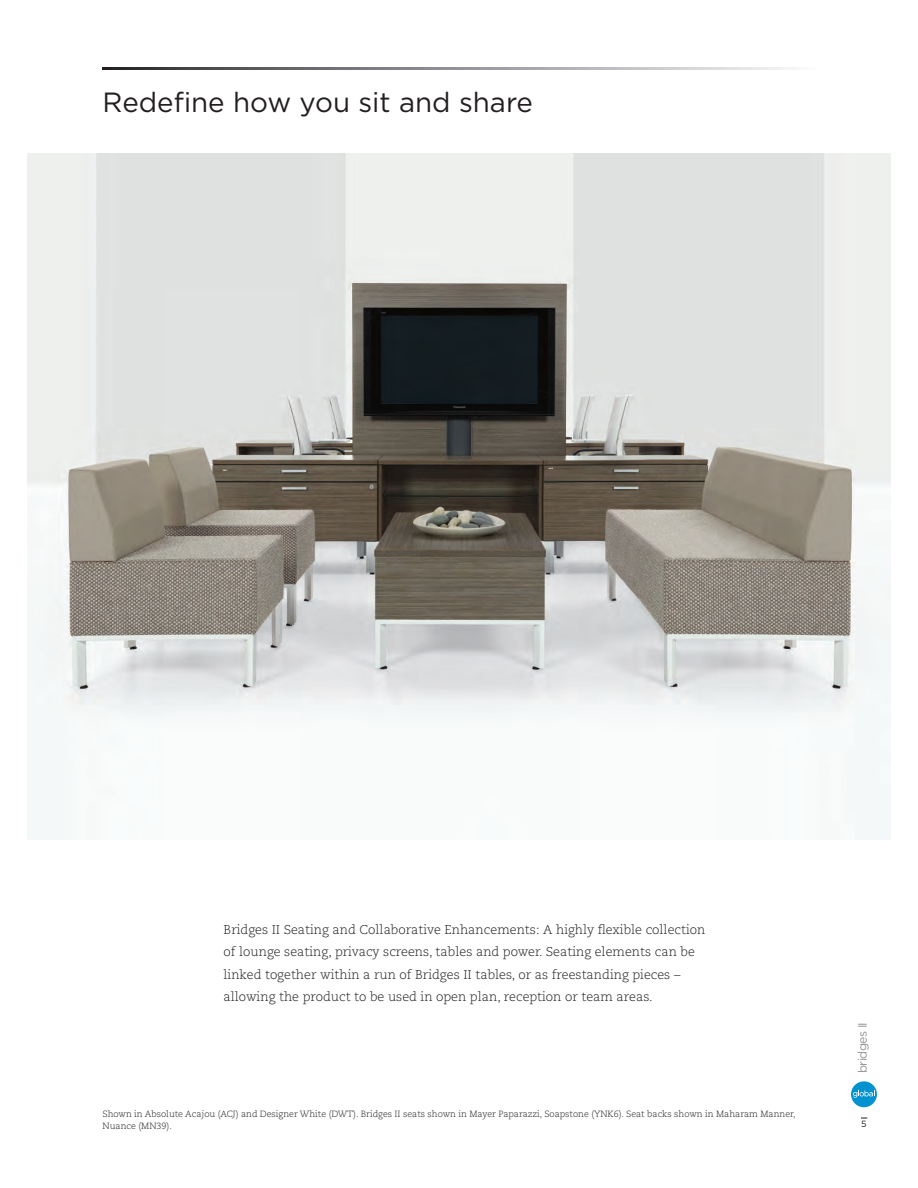
<style>
.page{position:relative;width:918px;height:1188px;background:#fff}
.page>*{position:absolute;margin:0;border:0;box-sizing:border-box;transform-origin:0 0}
.t1{font:27.75px "Gotham";color:#231f20}
.New_bullet{font:300 12.75px/22.5px "Caecilia LT Std";color:#231f20}
.t2{font:12.3px "Gotham";letter-spacing:-.05em;color:#939598}
.t3{font:300 9px/12px "Caecilia LT Std";color:#231f20}
.t4{font:9px "Gotham";color:#231f20}
</style>
<div class="page">
<div style="left:851px;top:1081px;width:26px;height:26px;background:#0092d1;border-radius:50%"></div>
<svg style="left:853px;top:1090px;width:22px;height:8px"></svg>
<svg style="left:103px;top:68px;width:688px;height:1px"></svg>
<img style="left:27px;top:153px;width:864px;height:575px">
<p class="t1" style="left:103px;top:85px;width:432px">Redefine how you sit and share</p>
<p class="New_bullet" style="left:224px;top:918px;width:483px">Bridges II Seating and Collaborative Enhancements: A highly flexible collection of lounge seating, privacy screens, tables and power. Seating elements can be linked together within a run of Bridges II tables, or as freestanding pieces – allowing the product to be used in open plan, reception or team areas.</p>
<p class="t3" style="left:103px;top:1108px;width:695px">Shown in Absolute Acajou (ACJ) and Designer White (DWT). Bridges II seats shown in Mayer Paparazzi, Soapstone (YNK6). Seat backs shown in Maharam Manner,<br>Nuance (MN39).</p>
<p class="t2" style="left:854px;top:1073px;width:53px;rotate:-90deg">bridges II</p>
<p class="t4" style="left:861px;top:1119px;width:7px">5</p>
</div>
